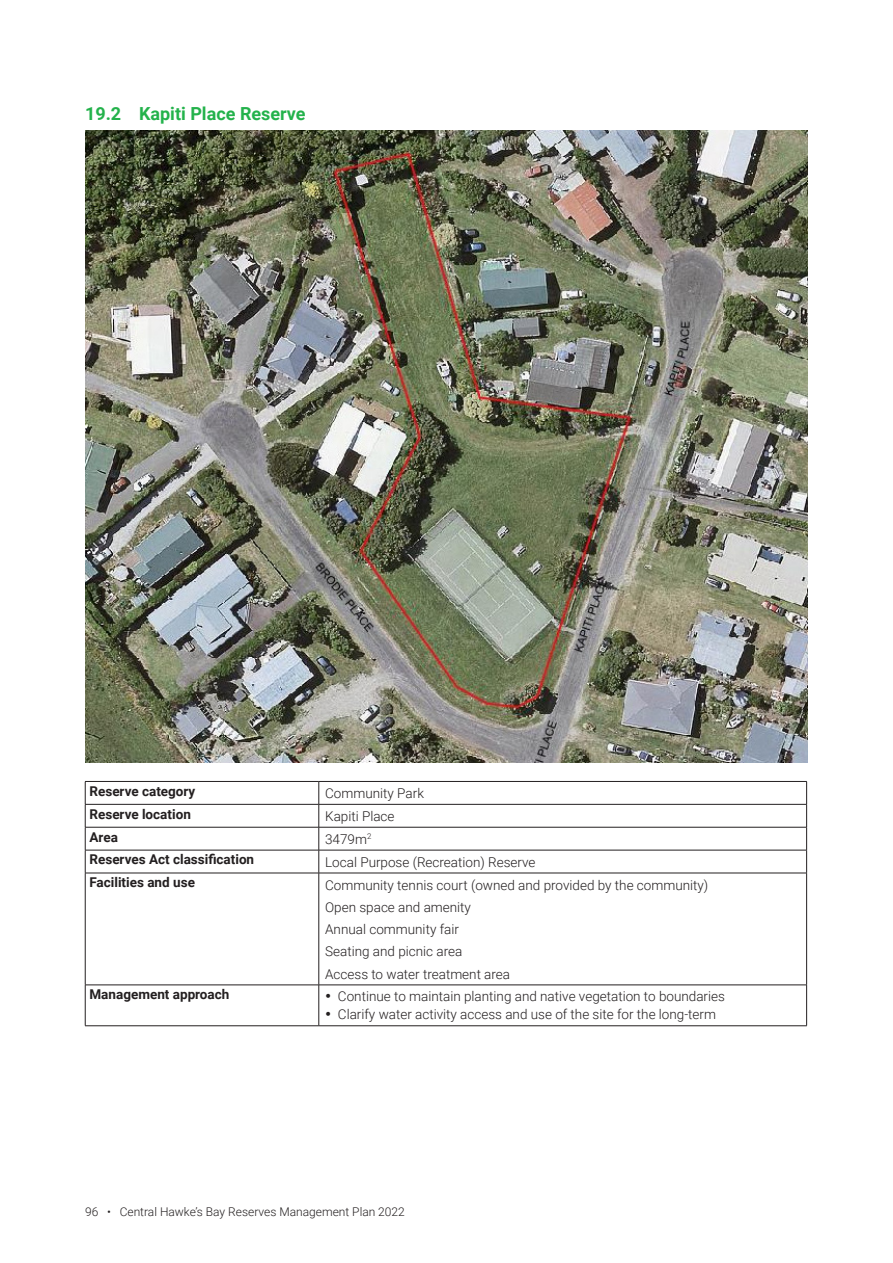
<style>
.page{position:relative;width:893px;height:1263px;background:#fff}
.page>*{position:absolute;margin:0;border:0;box-sizing:border-box;transform-origin:0 0}
.t1{font:700 18px "Roboto";color:#23b24b}
.T_-_Body_copy{font:300 13.5px "Roboto";color:#231f20}
.Body_bold{font:700 13.5px "Roboto";color:#231f20}
.t2{font:300 12px "Roboto";color:#231f20}
</style>
<div class="page">
<img style="left:85px;top:131px;width:723px;height:631px">
<hr style="left:85px;top:781px;width:234px;height:1px;background:#231f20">
<hr style="left:319px;top:781px;width:488px;height:1px;background:#231f20">
<hr style="left:85px;top:804px;width:234px;height:1px;background:#231f20">
<hr style="left:319px;top:804px;width:488px;height:1px;background:#231f20">
<hr style="left:85px;top:827px;width:234px;height:1px;background:#231f20">
<hr style="left:319px;top:827px;width:488px;height:1px;background:#231f20">
<hr style="left:85px;top:850px;width:234px;height:1px;background:#231f20">
<svg style="left:85px;top:782px;width:1px;height:91px"></svg>
<hr style="left:319px;top:850px;width:488px;height:1px;background:#231f20">
<svg style="left:319px;top:782px;width:1px;height:91px"></svg>
<svg style="left:806px;top:782px;width:1px;height:91px"></svg>
<hr style="left:85px;top:873px;width:234px;height:1px;background:#231f20">
<hr style="left:85px;top:873px;width:1px;height:112px;background:#231f20">
<hr style="left:319px;top:873px;width:488px;height:1px;background:#231f20">
<hr style="left:319px;top:873px;width:1px;height:112px;background:#231f20">
<hr style="left:806px;top:873px;width:1px;height:112px;background:#231f20">
<hr style="left:85px;top:985px;width:234px;height:1px;background:#231f20">
<hr style="left:85px;top:985px;width:1px;height:40px;background:#231f20">
<hr style="left:319px;top:985px;width:488px;height:1px;background:#231f20">
<hr style="left:319px;top:985px;width:1px;height:40px;background:#231f20">
<hr style="left:806px;top:985px;width:1px;height:40px;background:#231f20">
<hr style="left:85px;top:1025px;width:234px;height:1px;background:#231f20">
<hr style="left:319px;top:1025px;width:488px;height:1px;background:#231f20">
<p class="t1" style="left:85px;top:101px;width:222px">19.2 Kapiti Place Reserve</p>
<p class="Body_bold" style="left:89px;top:781px;width:107px">Reserve category</p>
<p class="T_-_Body_copy" style="left:325px;top:784px;width:100px">Community Park</p>
<p class="Body_bold" style="left:89px;top:804px;width:103px">Reserve location</p>
<p class="T_-_Body_copy" style="left:325px;top:806px;width:71px">Kapiti Place</p>
<p class="Body_bold" style="left:89px;top:827px;width:30px">Area</p>
<p class="T_-_Body_copy" style="left:325px;top:829px;width:48px">3479m<sup>2</sup></p>
<p class="Body_bold" style="left:89px;top:850px;width:166px">Reserves Act classification</p>
<p class="T_-_Body_copy" style="left:325px;top:852px;width:212px">Local Purpose (Recreation) Reserve</p>
<p class="Body_bold" style="left:89px;top:873px;width:107px">Facilities and use</p>
<p class="T_-_Body_copy" style="left:325px;top:875px;width:385px">Community tennis court (owned and provided by the community)</p>
<p class="T_-_Body_copy" style="left:325px;top:897px;width:147px">Open space and amenity</p>
<p class="T_-_Body_copy" style="left:325px;top:920px;width:135px">Annual community fair</p>
<p class="T_-_Body_copy" style="left:325px;top:942px;width:139px">Seating and picnic area</p>
<p class="T_-_Body_copy" style="left:325px;top:964px;width:186px">Access to water treatment area</p>
<p class="Body_bold" style="left:89px;top:985px;width:141px">Management approach</p>
<p class="T_-_Body_copy" style="left:325px;top:987px;width:401px">• Continue to maintain planting and native vegetation to boundaries</p>
<p class="T_-_Body_copy" style="left:325px;top:1005px;width:392px">• Clarify water activity access and use of the site for the long-term</p>
<p class="t2" style="left:85px;top:1203px;width:321px">96 • Central Hawke’s Bay Reserves Management Plan 2022</p>
</div>
